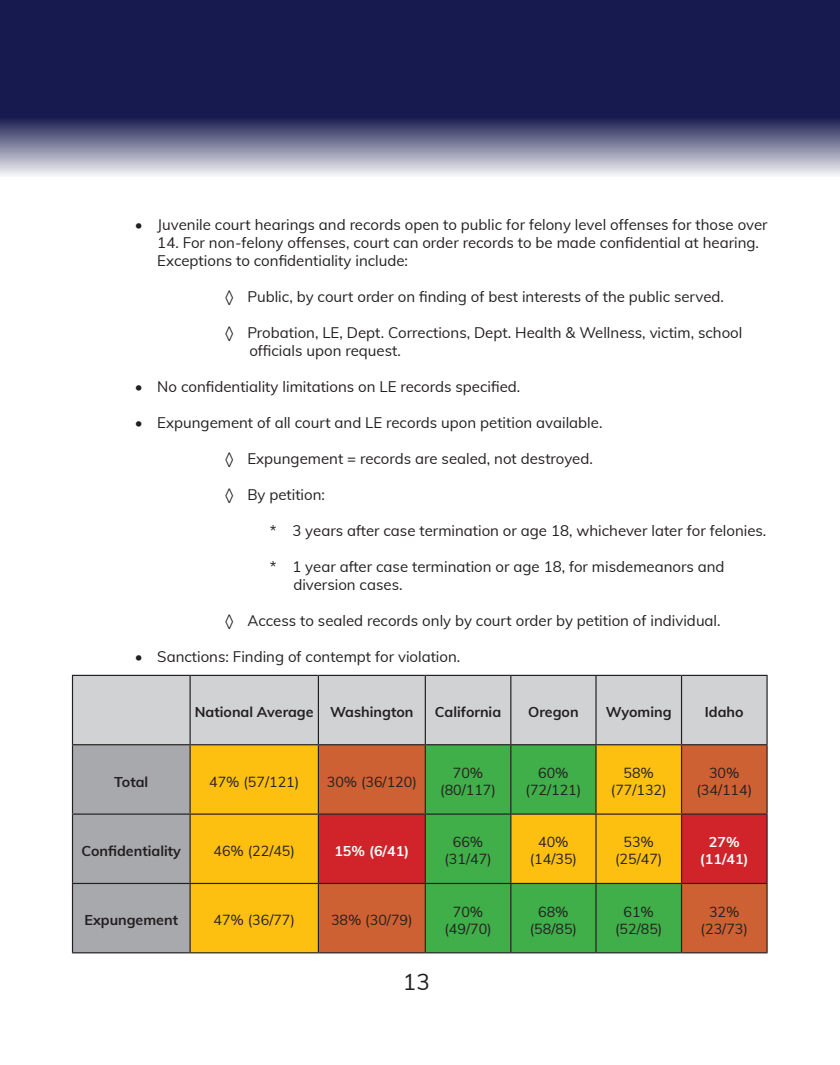
<style>
.page{position:relative;width:840px;height:1065px;background:#fff}
.page>*{position:absolute;margin:0;border:0;box-sizing:border-box;transform-origin:0 0}
.t1{font:22.5px "Muli";color:#231f20}
.t2{font:15px/18px "Muli";color:#231f20}
.t3{font:14.25px/17.1px "Muli";color:#231f20;text-align:center}
.t4{font:700 14.25px "Muli";color:#231f20}
.t5{font:700 14.25px/17.1px "Muli";color:#fff;text-align:center}
</style>
<div class="page">
<div style="left:73px;top:676px;width:693px;height:68px;background:#d1d2d4"></div>
<div style="left:73px;top:745px;width:116px;height:207px;background:#a8a9ad"></div>
<div style="left:191px;top:745px;width:127px;height:207px;background:#fdc011"></div>
<div style="left:319px;top:745px;width:447px;height:207px;background:#ce6133"></div>
<svg style="left:426px;top:745px;width:255px;height:207px;background:#5faf3f"></svg>
<svg style="left:319px;top:815px;width:447px;height:68px;background:#c57826"></svg>
<hr style="left:72px;top:675px;width:118px;height:1px;background:#231f20">
<hr style="left:72px;top:676px;width:1px;height:68px;background:#231f20">
<hr style="left:190px;top:675px;width:128px;height:1px;background:#231f20">
<hr style="left:189px;top:676px;width:2px;height:68px;background:#231f20">
<hr style="left:318px;top:675px;width:107px;height:1px;background:#231f20">
<hr style="left:318px;top:676px;width:1px;height:68px;background:#231f20">
<hr style="left:425px;top:675px;width:86px;height:1px;background:#231f20">
<hr style="left:425px;top:676px;width:1px;height:68px;background:#231f20">
<hr style="left:511px;top:675px;width:85px;height:1px;background:#231f20">
<hr style="left:510px;top:676px;width:1px;height:68px;background:#231f20">
<hr style="left:596px;top:675px;width:85px;height:1px;background:#231f20">
<hr style="left:595px;top:676px;width:1px;height:68px;background:#231f20">
<hr style="left:681px;top:675px;width:86px;height:1px;background:#231f20">
<hr style="left:681px;top:676px;width:1px;height:68px;background:#231f20">
<hr style="left:766px;top:676px;width:1px;height:68px;background:#231f20">
<hr style="left:72px;top:744px;width:118px;height:1px;background:#231f20">
<hr style="left:72px;top:745px;width:1px;height:68px;background:#231f20">
<hr style="left:190px;top:744px;width:128px;height:1px;background:#231f20">
<hr style="left:189px;top:745px;width:2px;height:68px;background:#231f20">
<hr style="left:318px;top:744px;width:107px;height:1px;background:#231f20">
<hr style="left:318px;top:745px;width:1px;height:68px;background:#231f20">
<hr style="left:425px;top:744px;width:86px;height:1px;background:#231f20">
<hr style="left:425px;top:745px;width:1px;height:68px;background:#231f20">
<hr style="left:511px;top:744px;width:85px;height:1px;background:#231f20">
<hr style="left:510px;top:745px;width:1px;height:68px;background:#231f20">
<hr style="left:596px;top:744px;width:85px;height:1px;background:#231f20">
<hr style="left:595px;top:745px;width:1px;height:68px;background:#231f20">
<hr style="left:681px;top:744px;width:86px;height:1px;background:#231f20">
<hr style="left:681px;top:745px;width:1px;height:68px;background:#231f20">
<hr style="left:766px;top:745px;width:1px;height:68px;background:#231f20">
<hr style="left:72px;top:813px;width:118px;height:2px;background:#231f20">
<hr style="left:72px;top:815px;width:1px;height:68px;background:#231f20">
<hr style="left:190px;top:813px;width:128px;height:2px;background:#231f20">
<hr style="left:189px;top:815px;width:2px;height:68px;background:#231f20">
<hr style="left:318px;top:813px;width:107px;height:2px;background:#231f20">
<hr style="left:318px;top:815px;width:1px;height:68px;background:#231f20">
<hr style="left:425px;top:813px;width:86px;height:2px;background:#231f20">
<hr style="left:425px;top:815px;width:1px;height:68px;background:#231f20">
<hr style="left:511px;top:813px;width:85px;height:2px;background:#231f20">
<hr style="left:510px;top:815px;width:1px;height:68px;background:#231f20">
<hr style="left:596px;top:813px;width:85px;height:2px;background:#231f20">
<hr style="left:595px;top:815px;width:1px;height:68px;background:#231f20">
<hr style="left:681px;top:813px;width:86px;height:2px;background:#231f20">
<hr style="left:681px;top:815px;width:1px;height:68px;background:#231f20">
<hr style="left:766px;top:815px;width:1px;height:68px;background:#231f20">
<hr style="left:72px;top:883px;width:118px;height:1px;background:#231f20">
<hr style="left:72px;top:884px;width:1px;height:68px;background:#231f20">
<hr style="left:190px;top:883px;width:128px;height:1px;background:#231f20">
<hr style="left:189px;top:884px;width:2px;height:68px;background:#231f20">
<hr style="left:318px;top:883px;width:107px;height:1px;background:#231f20">
<hr style="left:318px;top:884px;width:1px;height:68px;background:#231f20">
<hr style="left:425px;top:883px;width:86px;height:1px;background:#231f20">
<hr style="left:425px;top:884px;width:1px;height:68px;background:#231f20">
<hr style="left:511px;top:883px;width:85px;height:1px;background:#231f20">
<hr style="left:510px;top:884px;width:1px;height:68px;background:#231f20">
<hr style="left:596px;top:883px;width:85px;height:1px;background:#231f20">
<hr style="left:595px;top:884px;width:1px;height:68px;background:#231f20">
<hr style="left:681px;top:883px;width:86px;height:1px;background:#231f20">
<hr style="left:681px;top:884px;width:1px;height:68px;background:#231f20">
<hr style="left:766px;top:884px;width:1px;height:68px;background:#231f20">
<hr style="left:72px;top:952px;width:118px;height:1px;background:#231f20">
<hr style="left:190px;top:952px;width:128px;height:1px;background:#231f20">
<hr style="left:318px;top:952px;width:107px;height:1px;background:#231f20">
<hr style="left:425px;top:952px;width:86px;height:1px;background:#231f20">
<hr style="left:511px;top:952px;width:85px;height:1px;background:#231f20">
<hr style="left:596px;top:952px;width:85px;height:1px;background:#231f20">
<hr style="left:681px;top:952px;width:86px;height:1px;background:#231f20">
<svg style="left:0;top:0;width:840px;height:176px;background:#3c3e6a"></svg>
<p class="t2" style="left:135px;top:214px;width:634px">• Juvenile court hearings and records open to public for felony level offenses for those over</p>
<p class="t2" style="left:157px;top:232px;width:603px">14. For non-felony offenses, court can order records to be made confidential at hearing.<br>Exceptions to confidentiality include:</p>
<p class="t2" style="left:225px;top:286px;width:501px">◊ Public, by court order on finding of best interests of the public served.</p>
<p class="t2" style="left:225px;top:322px;width:519px">◊ Probation, LE, Dept. Corrections, Dept. Health &amp; Wellness, victim, school</p>
<p class="t2" style="left:249px;top:340px;width:153px">officials upon request.</p>
<p class="t2" style="left:135px;top:376px;width:387px">• No confidentiality limitations on LE records specified.</p>
<p class="t2" style="left:135px;top:412px;width:469px">• Expungement of all court and LE records upon petition available.</p>
<p class="t2" style="left:225px;top:448px;width:369px">◊ Expungement = records are sealed, not destroyed.</p>
<p class="t2" style="left:225px;top:484px;width:102px">◊ By petition:</p>
<p class="t2" style="left:270px;top:520px;width:498px">* 3 years after case termination or age 18, whichever later for felonies.</p>
<p class="t2" style="left:270px;top:556px;width:456px">* 1 year after case termination or age 18, for misdemeanors and</p>
<p class="t2" style="left:293px;top:574px;width:111px">diversion cases.</p>
<p class="t2" style="left:225px;top:610px;width:497px">◊ Access to sealed records only by court order by petition of individual.</p>
<p class="t2" style="left:135px;top:646px;width:327px">• Sanctions: Finding of contempt for violation.</p>
<p class="t4" style="left:195px;top:702px;width:120px">National Average</p>
<p class="t4" style="left:330px;top:702px;width:85px">Washington</p>
<p class="t4" style="left:435px;top:702px;width:68px">California</p>
<p class="t4" style="left:528px;top:702px;width:52px">Oregon</p>
<p class="t4" style="left:606px;top:702px;width:67px">Wyoming</p>
<p class="t4" style="left:705px;top:702px;width:40px">Idaho</p>
<p class="t4" style="left:114px;top:771px;width:36px">Total</p>
<p class="t3" style="left:209px;top:772px;width:92px">47% (57/121)</p>
<p class="t3" style="left:327px;top:772px;width:92px">30% (36/120)</p>
<p class="t3" style="left:440px;top:764px;width:57px">70% (80/117)</p>
<p class="t3" style="left:525px;top:764px;width:57px">60% (72/121)</p>
<p class="t3" style="left:611px;top:764px;width:57px">58% (77/132)</p>
<p class="t3" style="left:696px;top:764px;width:57px">30% (34/114)</p>
<p class="t4" style="left:82px;top:840px;width:101px">Confidentiality</p>
<p class="t3" style="left:213px;top:842px;width:83px">46% (22/45)</p>
<p class="t5" style="left:334px;top:842px;width:76px">15% (6/41)</p>
<p class="t3" style="left:444px;top:833px;width:49px">66% (31/47)</p>
<p class="t3" style="left:530px;top:833px;width:49px">40% (14/35)</p>
<p class="t3" style="left:615px;top:833px;width:49px">53% (25/47)</p>
<p class="t5" style="left:700px;top:833px;width:50px">27% (11/41)</p>
<p class="t4" style="left:85px;top:910px;width:95px">Expungement</p>
<p class="t3" style="left:213px;top:911px;width:83px">47% (36/77)</p>
<p class="t3" style="left:331px;top:911px;width:83px">38% (30/79)</p>
<p class="t3" style="left:444px;top:902px;width:49px">70% (49/70)</p>
<p class="t3" style="left:530px;top:902px;width:49px">68% (58/85)</p>
<p class="t3" style="left:615px;top:902px;width:49px">61% (52/85)</p>
<p class="t3" style="left:700px;top:902px;width:49px">32% (23/73)</p>
<p class="t1" style="left:403px;top:966px;width:28px">13</p>
</div>
